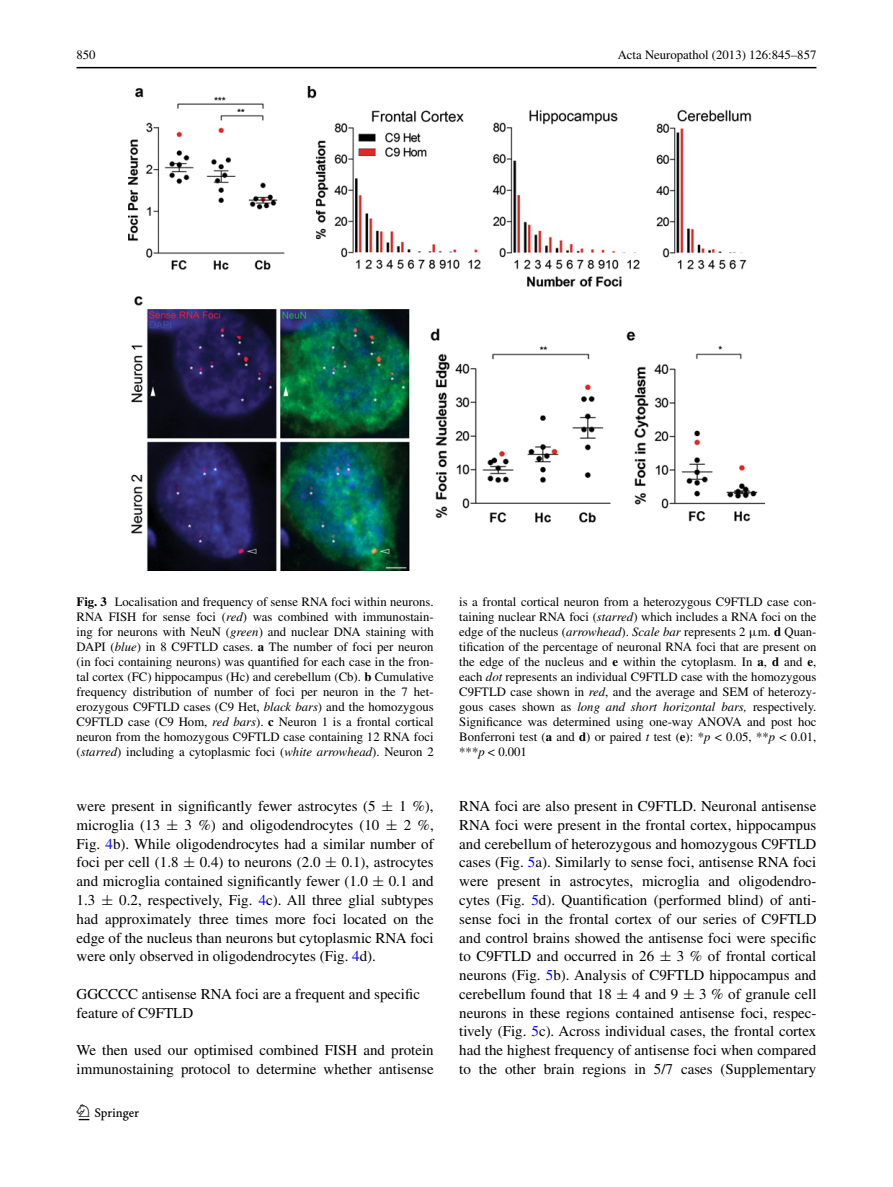
<style>
.page{position:relative;width:893px;height:1187px;background:#fff}
.page>*{position:absolute;margin:0;border:0;box-sizing:border-box;transform-origin:0 0}
.t1{font:22.5px "Springnew";color:#000}
.t2{font:15px/18.8px "Times";color:#000;text-align:justify}
.t3{font:12.75px/15px "Times";color:#000;text-align:justify}
.s1{font-weight:700}
.s2{font-style:italic}
.s3{font-family:"MTGU"}
.s4{font-family:"MTSY"}
.s5{color:#00f}
</style>
<div class="page">
<hr style="left:77px;top:67px;width:739px;height:1px;background:#000">
<img style="left:128px;top:87px;width:637px;height:483px">
<p class="t3" style="left:77px;top:48px;width:21px">850</p>
<p class="t3" style="left:618px;top:48px;width:200px">Acta Neuropathol (2013) 126:845–857</p>
<p class="t3" style="left:77px;top:594px;width:359px"><span class="s1">Fig. 3</span> Localisation and frequency of sense RNA foci within neurons.<br>RNA FISH for sense foci (<span class="s2">red</span>) was combined with immunostain&shy;ing for neurons with NeuN (<span class="s2">green</span>) and nuclear DNA staining with DAPI (<span class="s2">blue</span>) in 8 C9FTLD cases. <span class="s1">a</span> The number of foci per neuron (in foci containing neurons) was quantified for each case in the fron&shy;tal cortex (FC) hippocampus (Hc) and cerebellum (Cb). <span class="s1">b</span> Cumulative frequency distribution of number of foci per neuron in the 7 het&shy;erozygous C9FTLD cases (C9 Het, <span class="s2">black bars</span>) and the homozygous C9FTLD case (C9 Hom, <span class="s2">red bars</span>). <span class="s1">c</span> Neuron 1 is a frontal cortical neuron from the homozygous C9FTLD case containing 12 RNA foci (<span class="s2">starred</span>) including a cytoplasmic foci (<span class="s2">white arrowhead</span>). Neuron 2</p>
<p class="t3" style="left:459px;top:594px;width:359px">is a frontal cortical neuron from a heterozygous C9FTLD case con&shy;taining nuclear RNA foci (<span class="s2">starred</span>) which includes a RNA foci on the edge of the nucleus (<span class="s2">arrowhead</span>). <span class="s2">Scale bar</span> represents 2 <span class="s3">μ</span>m. <span class="s1">d</span> Quan&shy;tification of the percentage of neuronal RNA foci that are present on the edge of the nucleus and <span class="s1">e</span> within the cytoplasm. In <span class="s1">a</span>, <span class="s1">d</span> and <span class="s1">e</span>, each <span class="s2">dot</span> represents an individual C9FTLD case with the homozygous C9FTLD case shown in <span class="s2">red</span>, and the average and SEM of heterozy&shy;gous cases shown as <span class="s2">long and short horizontal bars,</span> respectively.<br>Significance was determined using one-way ANOVA and post hoc Bonferroni test (<span class="s1">a</span> and <span class="s1">d</span>) or paired <span class="s2">t</span> test (<span class="s1">e</span>): *<span class="s2">p</span> &lt; 0.05, **<span class="s2">p</span> &lt; 0.01, ***<span class="s2">p</span> &lt; 0.001</p>
<p class="t2" style="left:77px;top:796px;width:359px">were present in significantly fewer astrocytes (5 <span class="s4">±</span> 1 %), microglia (13 <span class="s4">±</span> 3 %) and oligodendrocytes (10 <span class="s4">±</span> 2 %, Fig. <span class="s5">4</span>b). While oligodendrocytes had a similar number of foci per cell (1.8 <span class="s4">±</span> 0.4) to neurons (2.0 <span class="s4">±</span> 0.1), astrocytes and microglia contained significantly fewer (1.0 <span class="s4">±</span> 0.1 and 1.3 <span class="s4">±</span> 0.2, respectively, Fig. <span class="s5">4</span>c). All three glial subtypes had approximately three times more foci located on the edge of the nucleus than neurons but cytoplasmic RNA foci were only observed in oligodendrocytes (Fig. <span class="s5">4</span>d).</p>
<p class="t2" style="left:77px;top:984px;width:345px">GGCCCC antisense RNA foci are a frequent and specific feature of C9FTLD</p>
<p class="t2" style="left:77px;top:1040px;width:359px">We then used our optimised combined FISH and protein immunostaining protocol to determine whether antisense</p>
<h1 class="t1" style="left:79px;top:1104px;width:62px">1 3</h1>
<p class="t2" style="left:459px;top:796px;width:359px">RNA foci are also present in C9FTLD. Neuronal antisense RNA foci were present in the frontal cortex, hippocampus and cerebellum of heterozygous and homozygous C9FTLD cases (Fig. <span class="s5">5</span>a). Similarly to sense foci, antisense RNA foci were present in astrocytes, microglia and oligodendro&shy;cytes (Fig. <span class="s5">5</span>d). Quantification (performed blind) of anti&shy;sense foci in the frontal cortex of our series of C9FTLD and control brains showed the antisense foci were specific to C9FTLD and occurred in 26 <span class="s4">±</span> 3 % of frontal cortical neurons (Fig. <span class="s5">5</span>b). Analysis of C9FTLD hippocampus and cerebellum found that 18 <span class="s4">±</span> 4 and 9 <span class="s4">±</span> 3 % of granule cell neurons in these regions contained antisense foci, respec&shy;tively (Fig. <span class="s5">5</span>c). Across individual cases, the frontal cortex had the highest frequency of antisense foci when compared to the other brain regions in 5/7 cases (Supplementary</p>
</div>
